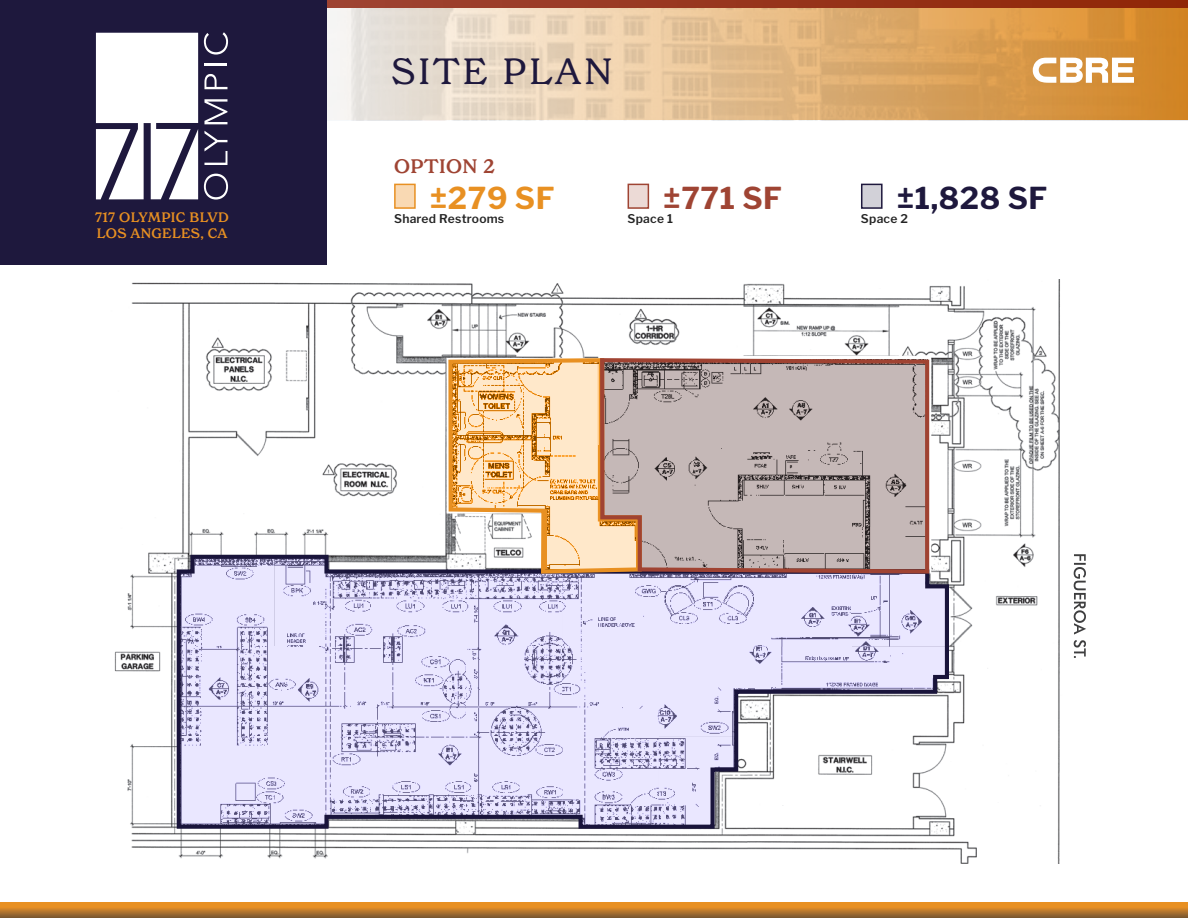
<style>
.page{position:relative;width:1188px;height:918px;background:#fff}
.page>*{position:absolute;margin:0;border:0;box-sizing:border-box;transform-origin:0 0}
.t1{font:36px "New Spirit";letter-spacing:.09em;color:#1e183d}
.Stacked_Demos_LG{font:700 30px "Libre Franklin";color:#1e183d}
.Stacked_Demos_LG-2{font:700 30px "Libre Franklin";color:#e89022}
.Stacked_Demos_LG-3{font:700 30px "Libre Franklin";color:#9f4433}
.C1{font:500 19.2px "New Spirit";letter-spacing:.02em;color:#9f4433}
.t2{font:500 13.5px "New Spirit";letter-spacing:.03em;color:#e89022}
.Stacked_Demo_Sm{font:600 12px "Libre Franklin";letter-spacing:.02em;color:#242424}
</style>
<div class="page">
<svg style="left:327px;top:0;width:861px;height:120px;background:#dcb182"></svg>
<svg style="left:0;top:903px;width:1188px;height:15px;background:#bc7929"></svg>
<img style="left:114px;top:279px;width:960px;height:585px">
<svg style="left:175px;top:553px;width:776px;height:278px;background:#d7d5eb"></svg>
<svg style="left:446px;top:356px;width:152px;height:220px;background:#e9caa4"></svg>
<svg style="left:598px;top:356px;width:333px;height:220px;background:#bcaba7"></svg>
<svg style="left:1074px;top:554px;width:12px;height:104px"></svg>
<div style="left:394px;top:184px;width:22px;height:25px;background:#f9d9b3;border:2px solid #e89022"></div>
<div style="left:628px;top:184px;width:21px;height:25px;background:#ecdad6;border:2px solid #9f4433"></div>
<div style="left:861px;top:184px;width:22px;height:25px;background:#d2d1d8;border:2px solid #1e183d"></div>
<svg style="left:1033px;top:58px;width:101px;height:25px"></svg>
<div style="left:0;top:0;width:327px;height:265px;background:#1e183d"></div>
<svg style="left:204px;top:174px;width:24px;height:26px"></svg>
<svg style="left:204px;top:131px;width:23px;height:34px"></svg>
<svg style="left:204px;top:99px;width:23px;height:25px"></svg>
<svg style="left:204px;top:74px;width:23px;height:15px"></svg>
<hr style="left:204px;top:63px;width:23px;height:3px;background:#fff">
<svg style="left:204px;top:32px;width:24px;height:23px"></svg>
<svg style="left:96px;top:33px;width:102px;height:166px;background:#e2e1e6"></svg>
<p class="t1" style="left:392px;top:49px;width:222px">SITE PLAN</p>
<p class="C1" style="left:394px;top:154px;width:102px">OPTION 2</p>
<p class="Stacked_Demos_LG-2" style="left:430px;top:180px;width:126px">±279 SF</p>
<p class="Stacked_Demo_Sm" style="left:394px;top:212px;width:112px">Shared Restrooms</p>
<p class="Stacked_Demos_LG-3" style="left:663px;top:180px;width:120px">±771 SF</p>
<p class="Stacked_Demo_Sm" style="left:628px;top:212px;width:47px">Space 1</p>
<p class="Stacked_Demos_LG" style="left:897px;top:180px;width:152px">±1,828 SF</p>
<p class="t2" style="left:95px;top:209px;width:135px">717 OLYMPIC BLVD</p>
<p class="Stacked_Demo_Sm" style="left:861px;top:212px;width:49px">Space 2</p>
<p class="t2" style="left:97px;top:225px;width:132px">LOS ANGELES, CA</p>
</div>
